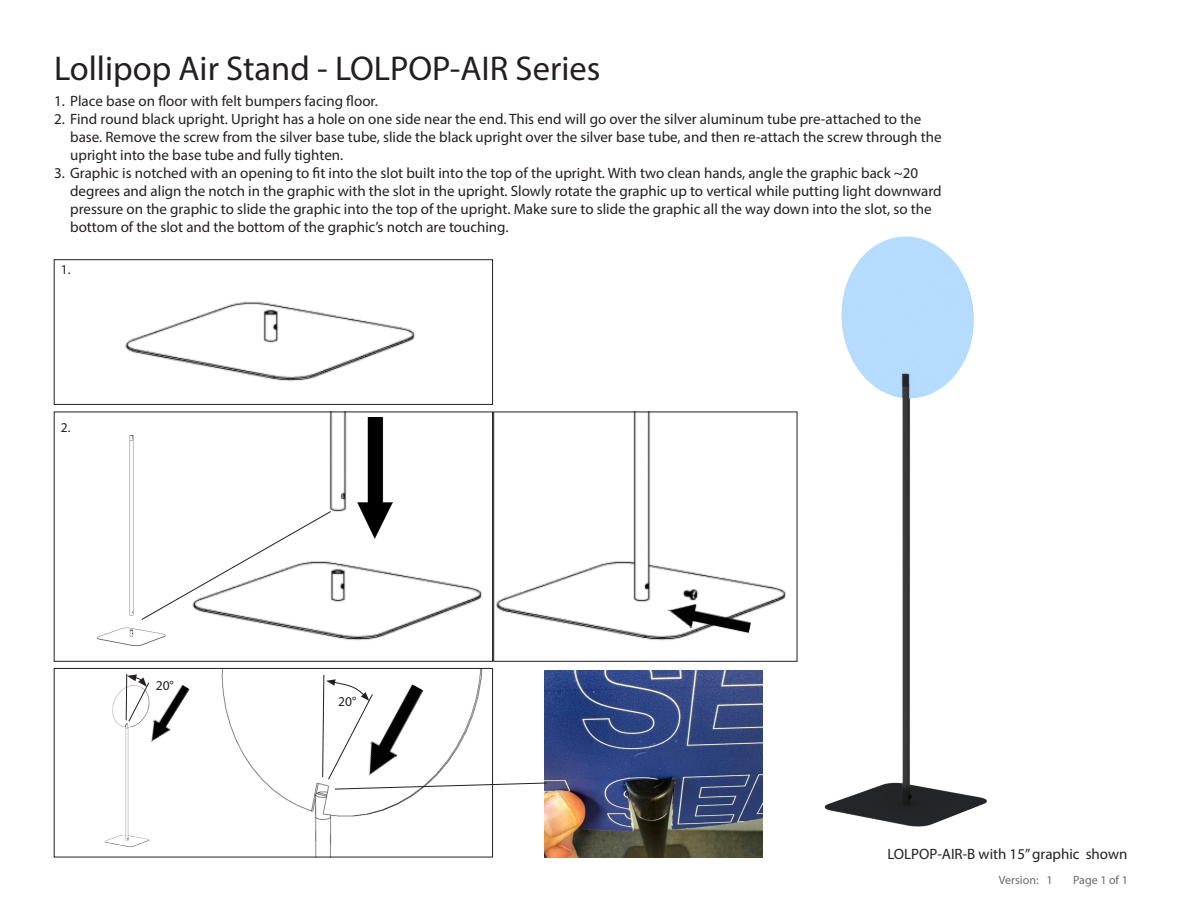
<style>
.page{position:relative;width:1188px;height:918px;background:#fff}
.page>*{position:absolute;margin:0;border:0;box-sizing:border-box;transform-origin:0 0}
.Product_Title{font:34.5px "Myriad Pro";color:#231f20}
.t1{font:15px/18px "Myriad Pro";color:#231f20}
.Step_Number{font:13.5px "Myriad Pro";color:#231f20}
.t2{font:12px "Myriad Pro";color:#69696c}
</style>
<div class="page">
<img style="left:792px;top:236px;width:195px;height:591px">
<img style="left:125px;top:301px;width:290px;height:80px">
<div style="left:54px;top:260px;width:439px;height:145px;border:1px solid #231f20"></div>
<img style="left:247px;top:412px;width:548px;height:249px">
<div style="left:54px;top:412px;width:439px;height:250px;border:1px solid #231f20"></div>
<img style="left:126px;top:670px;width:357px;height:185px">
<div style="left:54px;top:668px;width:439px;height:189px;border:1px solid #231f20"></div>
<img style="left:97px;top:434px;width:69px;height:213px">
<img style="left:104px;top:675px;width:78px;height:175px">
<svg style="left:141px;top:510px;width:191px;height:111px"></svg>
<img style="left:544px;top:671px;width:218px;height:186px">
<svg style="left:126px;top:674px;width:23px;height:48px"></svg>
<svg style="left:322px;top:675px;width:226px;height:115px"></svg>
<img style="left:358px;top:418px;width:35px;height:120px">
<img style="left:144px;top:682px;width:50px;height:65px">
<img style="left:357px;top:680px;width:73px;height:103px">
<img style="left:665px;top:599px;width:87px;height:41px">
<p class="Product_Title" style="left:54px;top:47px;width:548px">Lollipop Air Stand - LOLPOP-AIR Series</p>
<p class="t1" style="left:54px;top:91px;width:325px">1. Place base on floor with felt bumpers facing floor.</p>
<p class="t1" style="left:70px;top:109px;width:873px;text-indent:-16px">2. Find round black upright. Upright has a hole on one side near the end. This end will go over the silver aluminum tube pre-attached to the base. Remove the screw from the silver base tube, slide the black upright over the silver base tube, and then re-attach the screw through the upright into the base tube and fully tighten.</p>
<p class="t1" style="left:70px;top:163px;width:873px;text-indent:-16px">3. Graphic is notched with an opening to fit into the slot built into the top of the upright. With two clean hands, angle the graphic back ~20 degrees and align the notch in the graphic with the slot in the upright. Slowly rotate the graphic up to vertical while putting light downward pressure on the graphic to slide the graphic into the top of the upright. Make sure to slide the graphic all the way down into the slot, so the bottom of the slot and the bottom of the graphic’s notch are touching.</p>
<p class="Step_Number" style="left:61px;top:261px;width:11px">1.</p>
<p class="Step_Number" style="left:61px;top:419px;width:11px">2.</p>
<p class="Step_Number" style="left:156px;top:677px;width:20px">20°</p>
<p class="Step_Number" style="left:338px;top:693px;width:20px">20°</p>
<p class="t1" style="left:887px;top:845px;width:242px">LOLPOP-AIR-B with 15” graphic shown</p>
<p class="t2" style="left:999px;top:873px;width:41px">Version:</p>
<p class="t2" style="left:1047px;top:873px;width:8px">1</p>
<p class="t2" style="left:1073px;top:873px;width:56px">Page 1 of 1</p>
</div>
